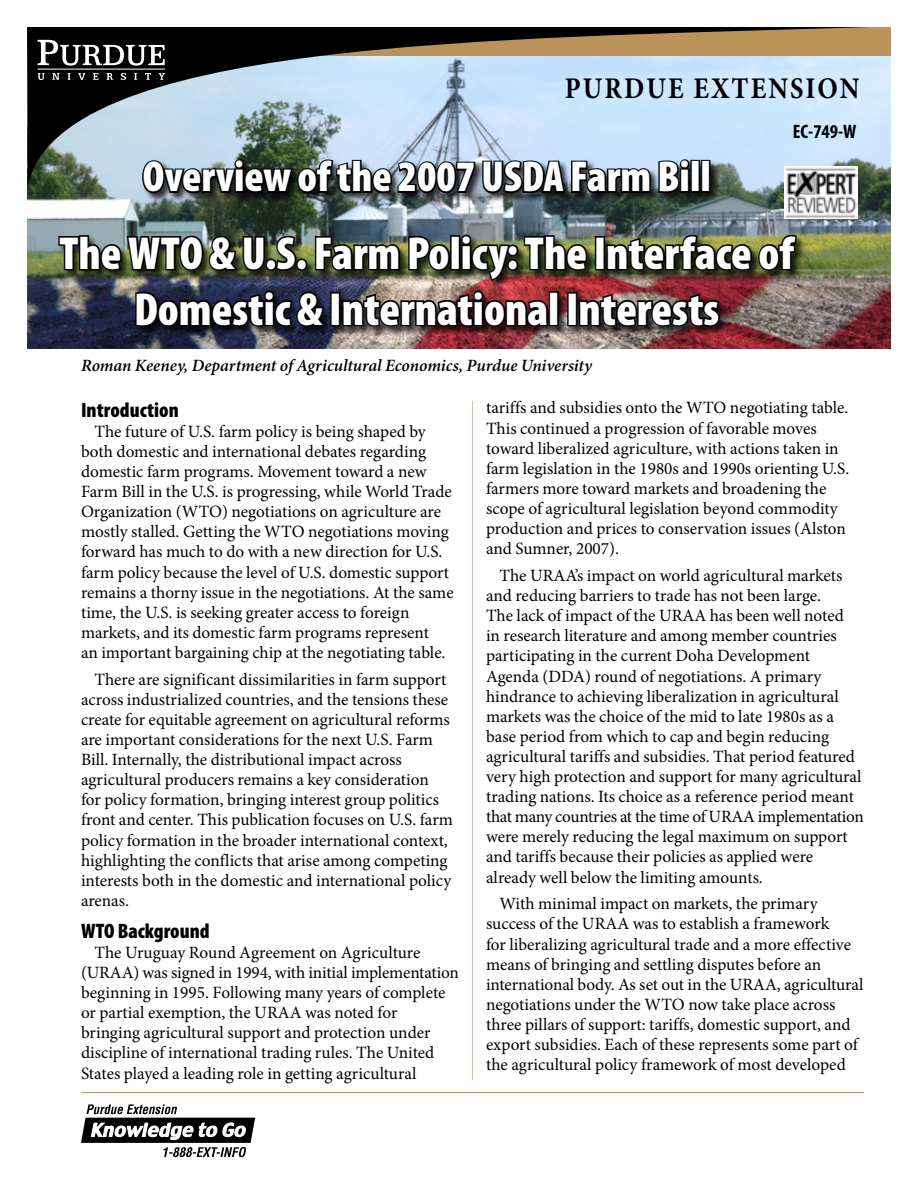
<style>
.page{position:relative;width:918px;height:1188px;background:#fff}
.page>*{position:absolute;margin:0;border:0;box-sizing:border-box;transform-origin:0 0}
.t1{font:900 condensed 46.5px/55.8px "Myriad Pro";color:#fff;text-align:center}
.t2{font:900 condensed 43.5px "Myriad Pro";color:#fff}
.t3{font:700 30px "Minion Pro";letter-spacing:.08em;color:#000;scale:.89 1}
.t4{font:900 condensed 21px "Myriad Pro";color:#000}
.t5{font:700 condensed 19.5px "Myriad Pro";color:#000}
.t6{font:17.25px/20.1px "Minion Pro";color:#000}
.t7{font:italic 600 17.25px "Minion Pro";letter-spacing:-.005em;color:#000}
</style>
<div class="page">
<img style="left:27px;top:56px;width:864px;height:293px">
<div style="left:221px;top:27px;width:670px;height:29px;background:#bb935a"></div>
<svg style="left:27px;top:27px;width:844px;height:159px;background:#9ba9b2"></svg>
<svg style="left:38px;top:40px;width:127px;height:26px"></svg>
<svg style="left:38px;top:73px;width:7px;height:7px"></svg>
<svg style="left:52px;top:73px;width:8px;height:7px"></svg>
<svg style="left:67px;top:73px;width:4px;height:7px"></svg>
<svg style="left:78px;top:73px;width:7px;height:7px"></svg>
<svg style="left:93px;top:73px;width:6px;height:7px"></svg>
<svg style="left:107px;top:73px;width:6px;height:7px"></svg>
<svg style="left:121px;top:73px;width:5px;height:7px"></svg>
<svg style="left:134px;top:73px;width:3px;height:7px"></svg>
<svg style="left:145px;top:73px;width:6px;height:7px"></svg>
<svg style="left:159px;top:73px;width:6px;height:7px"></svg>
<hr style="left:38px;top:69px;width:127px;height:1px;background:#fff">
<hr style="left:81px;top:1092px;width:783px;height:1px;background:#bb935a">
<svg style="left:81px;top:1104px;width:174px;height:53px"></svg>
<div style="left:57px;top:233px;width:750px;height:104px;background:#000;opacity:.75"></div>
<svg style="left:57px;top:234px;width:209px;height:39px;background:#2e3528"></svg>
<div style="left:266px;top:258px;width:11px;height:13px;border:3px solid #000;border-radius:50%"></div>
<svg style="left:273px;top:234px;width:25px;height:38px"></svg>
<div style="left:296px;top:258px;width:11px;height:13px;border:3px solid #000;border-radius:50%"></div>
<svg style="left:313px;top:234px;width:138px;height:38px;background:#2c3325"></svg>
<div style="left:450px;top:235px;width:10px;height:35px;border:3px solid #000"></div>
<img style="left:460px;top:233px;width:129px;height:49px">
<div style="left:595px;top:236px;width:10px;height:34px;border:3px solid #000"></div>
<img style="left:605px;top:233px;width:193px;height:40px">
<svg style="left:134px;top:289px;width:193px;height:40px;background:#101320"></svg>
<div style="left:330px;top:292px;width:11px;height:34px;border:3px solid #000"></div>
<svg style="left:340px;top:289px;width:210px;height:40px;background:#412b2b"></svg>
<div style="left:549px;top:291px;width:10px;height:35px;border:3px solid #000"></div>
<div style="left:567px;top:292px;width:10px;height:34px;border:3px solid #000"></div>
<svg style="left:577px;top:292px;width:144px;height:37px;background:#372525"></svg>
<img style="left:784px;top:167px;width:74px;height:51px">
<hr style="left:472px;top:401px;width:1px;height:679px;background:#ddc3a0">
<div style="left:141px;top:158px;width:580px;height:45px;background:#000;opacity:.75"></div>
<svg style="left:141px;top:158px;width:550px;height:38px;background:#3b4348"></svg>
<div style="left:690px;top:160px;width:10px;height:33px;border:3px solid #000"></div>
<div style="left:701px;top:160px;width:10px;height:33px;border:3px solid #000"></div>
<h3 class="t3" style="left:565px;top:67px;width:333px">PURDUE EXTENSION</h3>
<h2 class="t2" style="left:143px;top:149px;width:570px">Overview of the 2007 USDA Farm Bill</h2>
<p class="t5" style="left:793px;top:119px;width:65px">EC-749-W</p>
<h1 class="t1" style="left:59px;top:224px;width:736px">The WTO &amp; U.S. Farm Policy: The Interface of<br>Domestic &amp; International Interests</h1>
<p class="t7" style="left:81px;top:355px;width:513px">Roman Keeney, Department of Agricultural Economics, Purdue University</p>
<p class="t4" style="left:81px;top:396px;width:99px">Introduction</p>
<p class="t6" style="left:81px;top:421px;width:374px;text-indent:14px">The future of U.S. farm policy is being shaped by both domestic and international debates regarding domestic farm programs. Movement toward a new Farm Bill in the U.S. is progressing, while World Trade Organization (WTO) negotiations on agriculture are mostly stalled. Getting the WTO negotiations moving forward has much to do with a new direction for U.S. farm policy because the level of U.S. domestic support remains a thorny issue in the negotiations. At the same time, the U.S. is seeking greater access to foreign markets, and its domestic farm programs represent<br>an important bargaining chip at the negotiating table.</p>
<p class="t6" style="left:81px;top:669px;width:374px;text-indent:14px">There are significant dissimilarities in farm support across industrialized countries, and the tensions these create for equitable agreement on agricultural reforms are important considerations for the next U.S. Farm Bill. Internally, the distributional impact across agricultural producers remains a key consideration for policy formation, bringing interest group politics front and center. This publication focuses on U.S. farm policy formation in the broader international context, highlighting the conflicts that arise among competing interests both in the domestic and international policy arenas.</p>
<p class="t4" style="left:81px;top:917px;width:130px">WTO Background</p>
<p class="t6" style="left:81px;top:942px;width:380px;text-indent:14px">The Uruguay Round Agreement on Agriculture (URAA) was signed in 1994, with initial implementation beginning in 1995. Following many years of complete or partial exemption, the URAA was noted for bringing agricultural support and protection under discipline of international trading rules. The United States played a leading role in getting agricultural</p>
<p class="t6" style="left:486px;top:398px;width:365px">tariffs and subsidies onto the WTO negotiating table.<br>This continued a progression of favorable moves toward liberalized agriculture, with actions taken in farm legislation in the 1980s and 1990s orienting U.S. farmers more toward markets and broadening the scope of agricultural legislation beyond commodity production and prices to conservation issues (Alston and Sumner, 2007).</p>
<p class="t6" style="left:486px;top:566px;width:380px;text-indent:14px">The URAA’s impact on world agricultural markets and reducing barriers to trade has not been large.<br>The lack of impact of the URAA has been well noted<br>in research literature and among member countries participating in the current Doha Development Agenda (DDA) round of negotiations. A primary hindrance to achieving liberalization in agricultural markets was the choice of the mid to late 1980s as a base period from which to cap and begin reducing agricultural tariffs and subsidies. That period featured very high protection and support for many agricultural trading nations. Its choice as a reference period meant that many countries at the time of URAA implementation were merely reducing the legal maximum on support and tariffs because their policies as applied were already well below the limiting amounts.</p>
<p class="t6" style="left:486px;top:894px;width:379px;text-indent:14px">With minimal impact on markets, the primary success of the URAA was to establish a framework<br>for liberalizing agricultural trade and a more effective means of bringing and settling disputes before an international body. As set out in the URAA, agricultural negotiations under the WTO now take place across three pillars of support: tariffs, domestic support, and export subsidies. Each of these represents some part of the agricultural policy framework of most developed</p>
</div>
